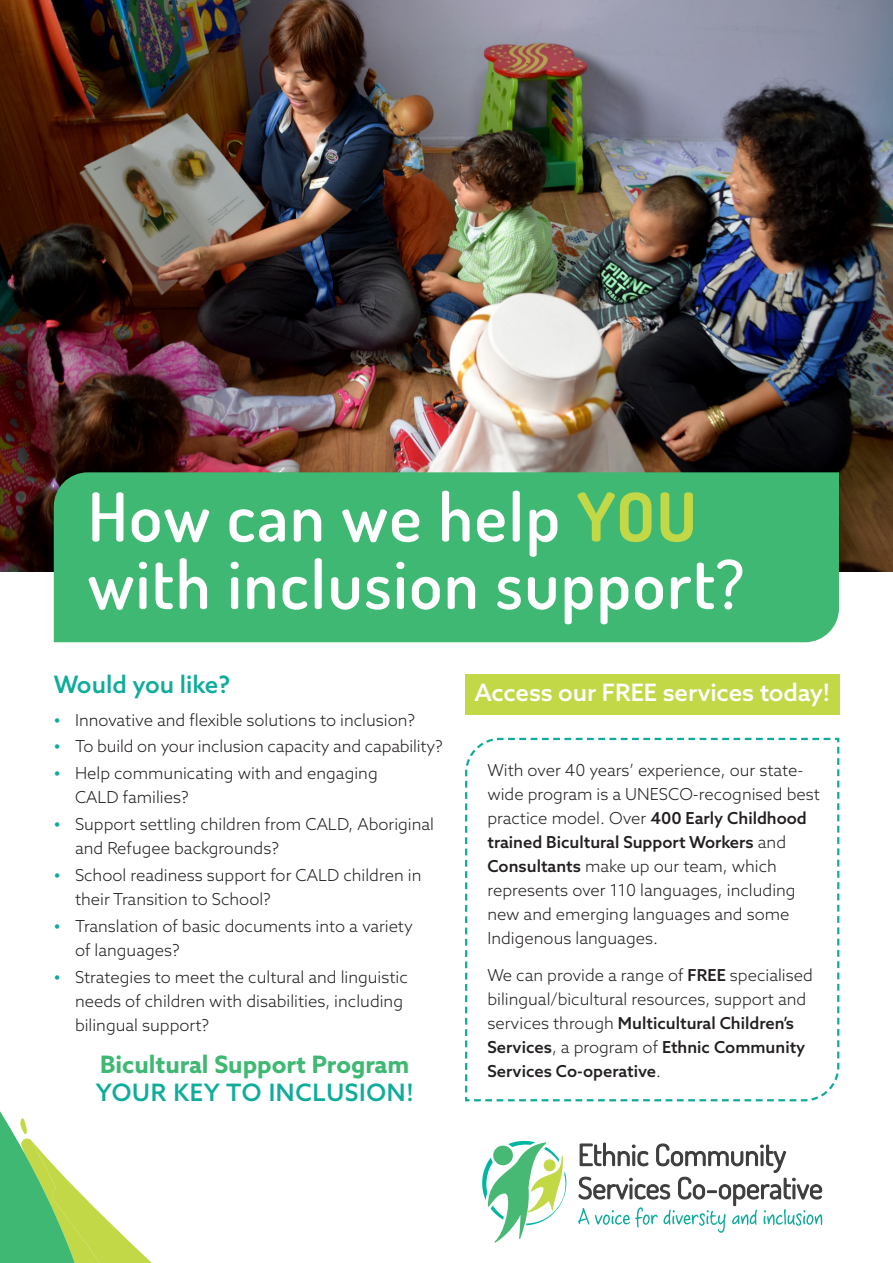
<style>
.page{position:relative;width:893px;height:1263px;background:#fff}
.page>*{position:absolute;margin:0;border:0;box-sizing:border-box;transform-origin:0 0}
.t1{font:600 67.5px/67.5px "Dosis";letter-spacing:.025em;color:#fff}
.bullets{font:700 24px/28.5px "Azo Sans";color:#3fb873}
.bullets-2{font:500 24px "Azo Sans";letter-spacing:-.005em;color:#fff}
.bullets-3{font:500 24px "Azo Sans";color:#0fac9b}
.bullets-4{font:300 16.5px/24px "Azo Sans";color:#231f20}
.s1{font-weight:700;color:#c2d847}
.s2{font-weight:500;color:#0fac9b}
.s3{font-weight:500}
</style>
<div class="page">
<div style="left:465px;top:674px;width:374px;height:41px;background:#c2d847"></div>
<img style="left:0;top:0;width:893px;height:571px">
<svg style="left:0;top:1111px;width:152px;height:152px"></svg>
<svg style="left:578px;top:1142px;width:244px;height:91px"></svg>
<svg style="left:482px;top:1141px;width:84px;height:101px"></svg>
<svg style="left:465px;top:737px;width:375px;height:365px"></svg>
<div style="left:54px;top:472px;width:785px;height:170px;background:#3fb873"></div>
<p class="t1" style="left:88px;top:482px;width:658px">How can we help <span class="s1">YOU </span>with inclusion support?</p>
<p class="bullets-3" style="left:54px;top:669px;width:178px">Would you like?</p>
<p class="bullets-4" style="left:75px;top:707px;width:342px">Innovative and flexible solutions to inclusion?</p>
<p class="bullets-4" style="left:75px;top:734px;width:369px">To build on your inclusion capacity and capability?</p>
<p class="bullets-4" style="left:75px;top:761px;width:304px">Help communicating with and engaging<br>CALD families?</p>
<p class="bullets-4" style="left:75px;top:812px;width:361px">Support settling children from CALD, Aboriginal and Refugee backgrounds?</p>
<p class="bullets-4" style="left:75px;top:863px;width:348px">School readiness support for CALD children in their Transition to School?</p>
<p class="bullets-4" style="left:75px;top:914px;width:339px">Translation of basic documents into a variety of languages?</p>
<p class="bullets-4" style="left:75px;top:965px;width:334px">Strategies to meet the cultural and linguistic needs of children with disabilities, including bilingual support?</p>
<p class="bullets" style="left:96px;top:1049px;width:319px">Bicultural Support Program<br><span class="s2">YOUR KEY TO INCLUSION!</span></p>
<p class="bullets-2" style="left:474px;top:676px;width:357px">Access our FREE services today!</p>
<p class="bullets-4" style="left:487px;top:758px;width:334px">With over 40 years’ experience, our state&shy;wide program is a UNESCO-recognised best practice model. Over <span class="s3">400 Early Childhood trained Bicultural Support Workers</span> and <span class="s3">Consultants</span> make up our team, which represents over 110 languages, including new and emerging languages and some Indigenous languages.</p>
<p class="bullets-4" style="left:487px;top:963px;width:327px">We can provide a range of <span class="s3">FREE</span> specialised bilingual/bicultural resources, support and services through <span class="s3">Multicultural Children’s Services</span>, a program of <span class="s3">Ethnic Community Services Co-operative</span>.</p>
</div>
